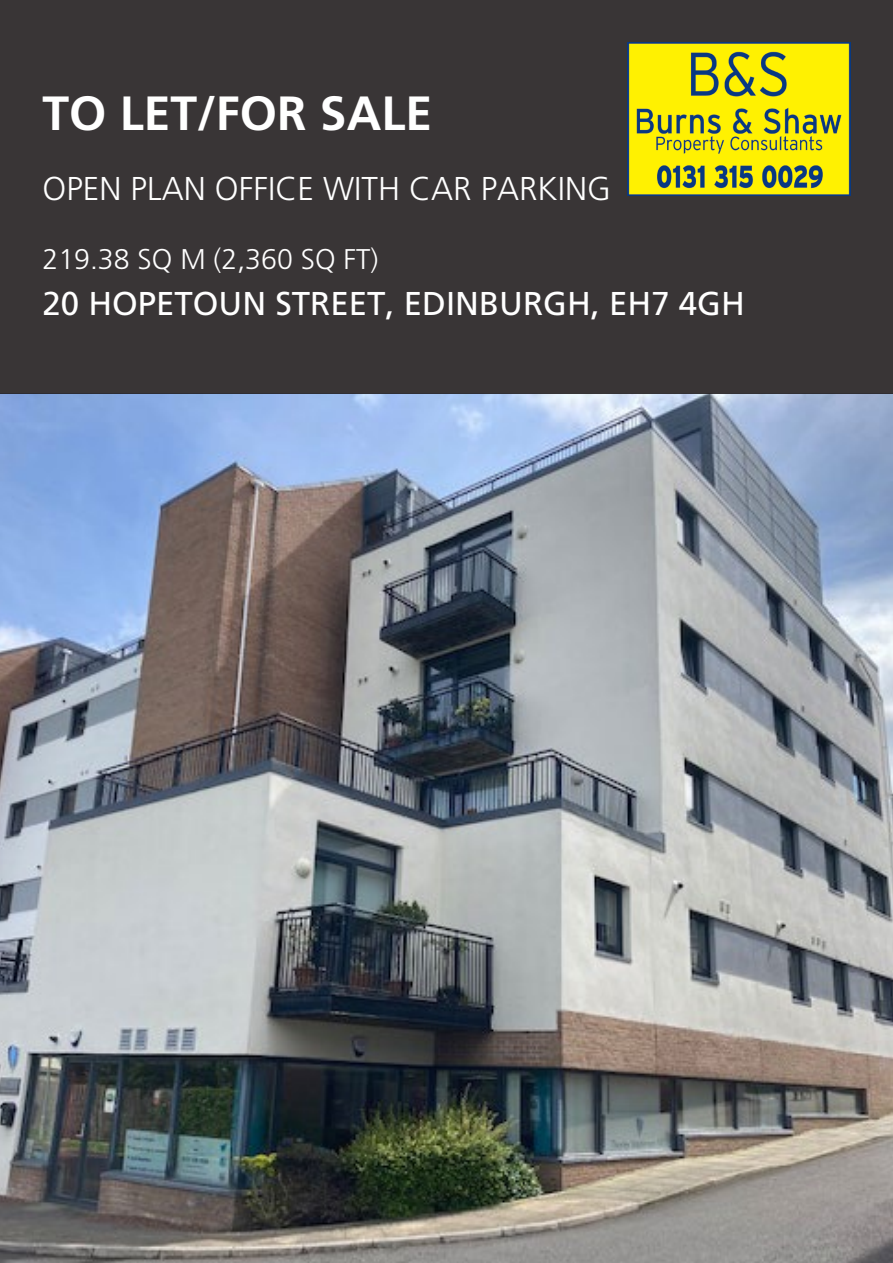
<style>
.page{position:relative;width:893px;height:1263px;background:#fff}
.page>*{position:absolute;margin:0;border:0;box-sizing:border-box;transform-origin:0 0}
._1__For_Sale_Let{font:700 48px "Frutiger LT Std";color:#fff}
._3__Address{font:33px "Frutiger LT Std";color:#fff}
._2__Type_ie_industrial{font:300 33px "Frutiger LT Std";color:#fff}
._4__Bullet_extra_info{font:300 28.5px "Frutiger LT Std";color:#fff}
</style>
<div class="page">
<img style="left:0;top:393px;width:893px;height:870px">
<div style="left:0;top:0;width:893px;height:393px;background:#393536"></div>
<img style="left:627px;top:43px;width:223px;height:153px">
<p class="_1__For_Sale_Let" style="left:43px;top:85px;width:391px">TO LET/FOR SALE</p>
<p class="_2__Type_ie_industrial" style="left:43px;top:170px;width:570px">OPEN PLAN OFFICE WITH CAR PARKING</p>
<p class="_4__Bullet_extra_info" style="left:43px;top:243px;width:337px">219.38 SQ M (2,360 SQ FT)</p>
<p class="_3__Address" style="left:43px;top:284px;width:704px">20 HOPETOUN STREET, EDINBURGH, EH7 4GH</p>
</div>
